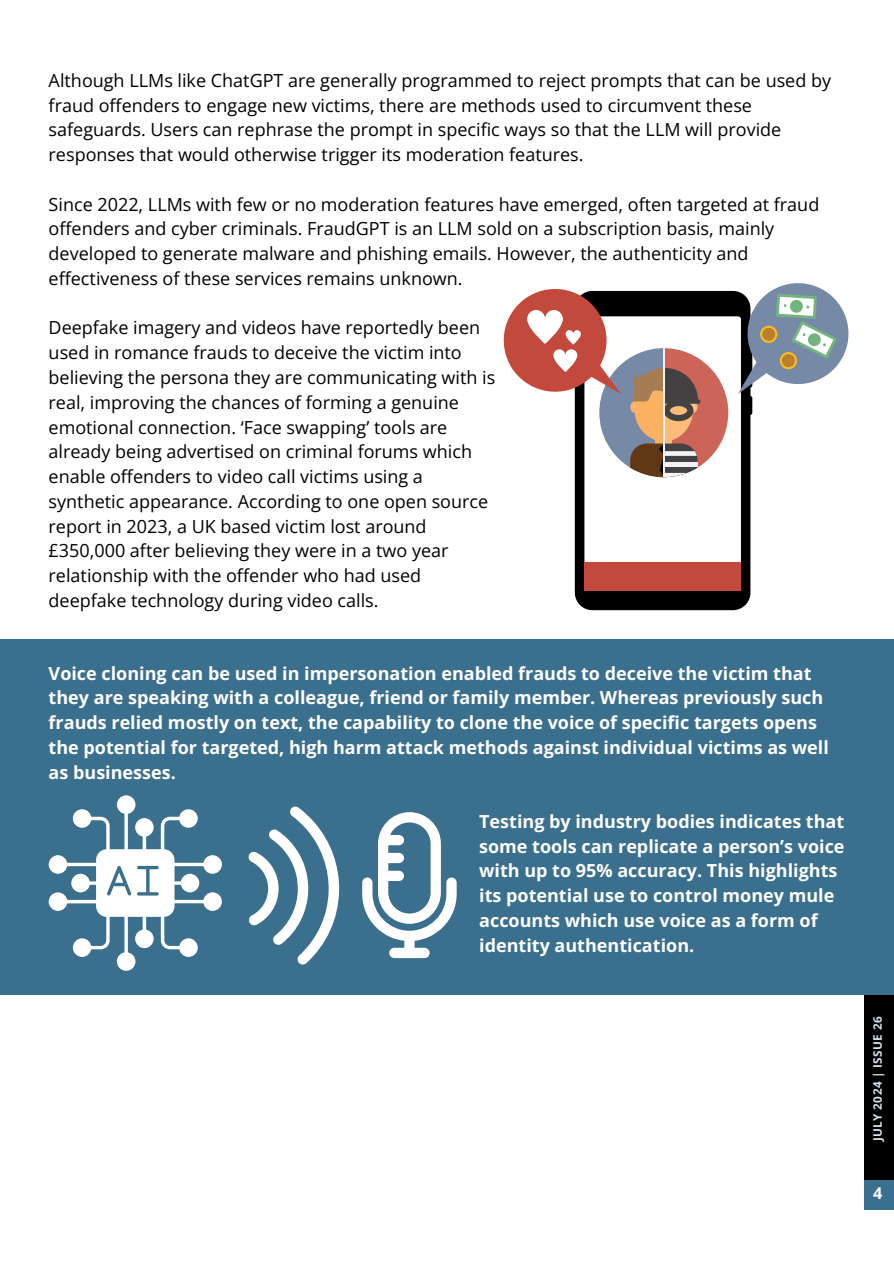
<style>
.page{position:relative;width:894px;height:1264px;background:#fff}
.page>*{position:absolute;margin:0;border:0;box-sizing:border-box;transform-origin:0 0}
.t1{font:18px/24.8px "Open Sans";color:#000}
.t2{font:700 18px/24.8px "Open Sans";color:#fff}
.t3{font:700 16.2px "Open Sans";color:#fff}
.t4{font:700 11.7px "Open Sans";letter-spacing:.03em;color:#d3e3ed}
</style>
<div class="page">
<div style="left:574px;top:291px;width:176px;height:319px;background:#000;border-radius:18px"></div>
<div style="left:584px;top:316px;width:156px;height:274px;background:#fff;border-radius:3px"></div>
<div style="left:747px;top:396px;width:5px;height:19px;background:#000;border-radius:2px"></div>
<div style="left:584px;top:562px;width:156px;height:29px;background:#c3493c"></div>
<svg style="left:737px;top:283px;width:112px;height:111px"></svg>
<svg style="left:503px;top:289px;width:225px;height:188px"></svg>
<img style="left:864px;top:1180px;width:29px;height:30px">
<div style="left:864px;top:994px;width:29px;height:186px;background:#000"></div>
<div style="left:0;top:639px;width:893px;height:355px;background:#3a6f8d"></div>
<h2 class="t1" style="left:49px;top:67px;width:783px">Although LLMs like ChatGPT are generally programmed to reject prompts that can be used by fraud offenders to engage new victims, there are methods used to circumvent these safeguards. Users can rephrase the prompt in specific ways so that the LLM will provide responses that would otherwise trigger its moderation features.</h2>
<p class="t1" style="left:49px;top:191px;width:772px">Since 2022, LLMs with few or no moderation features have emerged, often targeted at fraud offenders and cyber criminals. FraudGPT is an LLM sold on a subscription basis, mainly developed to generate malware and phishing emails. However, the authenticity and effectiveness of these services remains unknown.</p>
<h2 class="t1" style="left:49px;top:315px;width:448px">Deepfake imagery and videos have reportedly been used in romance frauds to deceive the victim into believing the persona they are communicating with is real, improving the chances of forming a genuine emotional connection. ‘Face swapping’ tools are already being advertised on criminal forums which enable offenders to video call victims using a synthetic appearance. According to one open source report in 2023, a UK based victim lost around £350,000 after believing they were in a two year relationship with the offender who had used deepfake technology during video calls.</h2>
<p class="t2" style="left:49px;top:660px;width:781px">Voice cloning can be used in impersonation enabled frauds to deceive the victim that they are speaking with a colleague, friend or family member. Whereas previously such frauds relied mostly on text, the capability to clone the voice of specific targets opens the potential for targeted, high harm attack methods against individual victims as well as businesses.</p>
<p class="t2" style="left:479px;top:808px;width:367px">Testing by industry bodies indicates that some tools can replicate a person’s voice with up to 95% accuracy. This highlights its potential use to control money mule accounts which use voice as a form of identity authentication.</p>
<h1 class="t4" style="left:869px;top:1140px;width:126px;rotate:-90deg">JULY 2024 | ISSUE 26</h1>
<h2 class="t3" style="left:872px;top:1181px;width:11px">4</h2>
</div>
